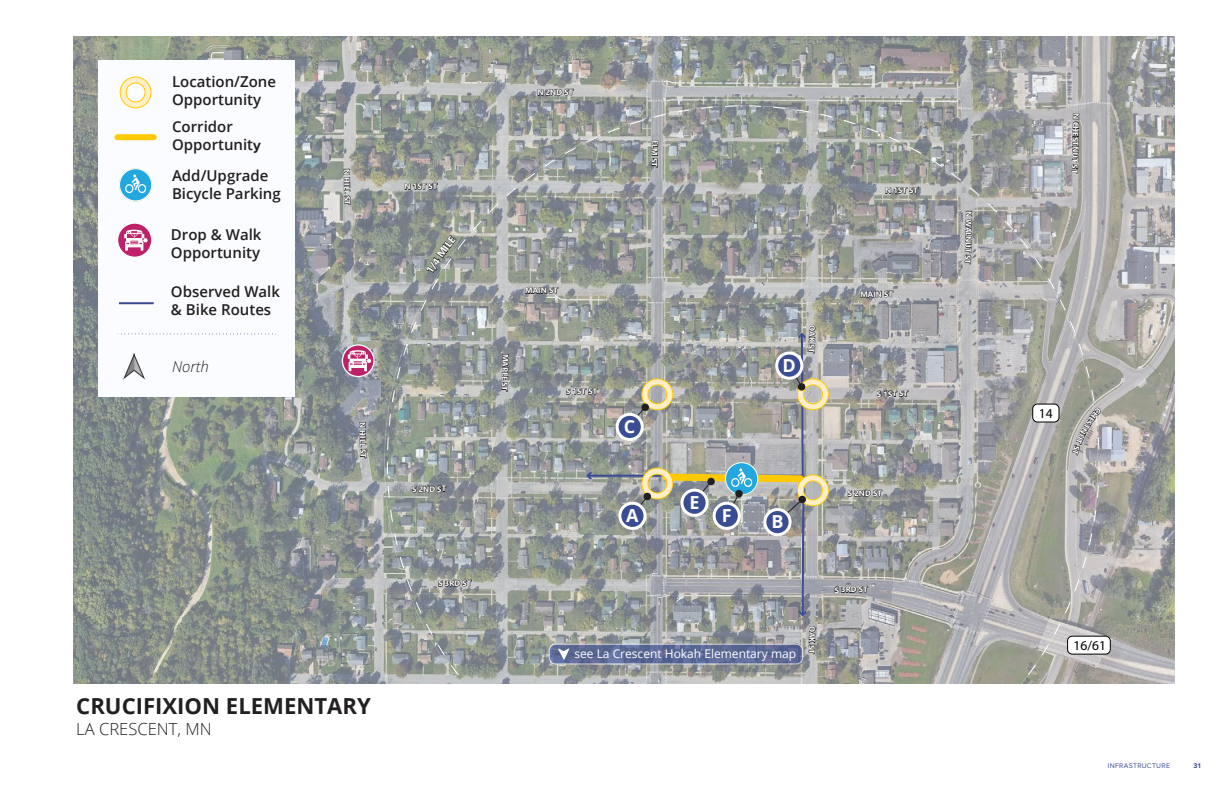
<style>
.page{position:relative;width:1224px;height:792px;background:#fff}
.page>*{position:absolute;margin:0;border:0;box-sizing:border-box;transform-origin:0 0}
.t1{font:700 22.1px "Open Sans";color:#221f1f}
.t2{font:700 18px "Open Sans";color:#fff}
.t3{font:300 16.6px "Open Sans";color:#221f1f}
.t4{font:600 15px/18px "Open Sans";color:#221f1f}
.t5{font:italic 300 15px "Open Sans";color:#221f1f}
.t6{font:13.5px "Myriad Pro";color:#000}
.t7{font:12px "Open Sans";color:#fff}
.t8{font:700 7.8px "Segoe UI";color:#fff}
.t9{font:7px "Proxima Nova";letter-spacing:.04em;color:#3b4d94}
.t10{font:700 7px "Proxima Nova";color:#3b4d94}
.s1{font-family:"Proxima Nova";font-weight:700}
</style>
<div class="page">
<img style="left:74px;top:36px;width:1100px;height:647px">
<svg style="left:387px;top:105px;width:713px;height:578px;background:#a5a6a3"></svg>
<svg style="left:860px;top:232px;width:34px;height:10px"></svg>
<svg style="left:885px;top:128px;width:34px;height:66px;background:#969a92"></svg>
<svg style="left:965px;top:211px;width:7px;height:31px"></svg>
<svg style="left:344px;top:242px;width:628px;height:442px;background:#9ea2a0"></svg>
<svg style="left:965px;top:248px;width:6px;height:16px"></svg>
<svg style="left:1072px;top:113px;width:8px;height:61px"></svg>
<svg style="left:651px;top:140px;width:7px;height:65px"></svg>
<svg style="left:502px;top:354px;width:7px;height:83px"></svg>
<svg style="left:359px;top:422px;width:7px;height:36px"></svg>
<svg style="left:343px;top:169px;width:8px;height:36px"></svg>
<div style="left:1033px;top:404px;width:26px;height:18px;background:#fff;border-radius:5px"></div>
<div style="left:1033px;top:404px;width:26px;height:18px;border:1px solid #000;border-radius:5px"></div>
<div style="left:1068px;top:636px;width:42px;height:18px;background:#fff;border-radius:5px"></div>
<div style="left:1067px;top:636px;width:43px;height:18px;border:1px solid #000;border-radius:5px"></div>
<svg style="left:549px;top:644px;width:254px;height:20px;background:#5b6995"></svg>
<div style="left:549px;top:644px;width:254px;height:20px;border:1px solid #fff;border-radius:6px"></div>
<svg style="left:558px;top:648px;width:11px;height:12px"></svg>
<div style="left:98px;top:60px;width:196px;height:337px;background:#fbfcff"></div>
<div style="left:120px;top:77px;width:32px;height:31px;border:7px solid #ffca05;border-radius:50%"></div>
<div style="left:121px;top:78px;width:30px;height:29px;border:5px solid #ffeec6;border-radius:50%"></div>
<div style="left:117px;top:134px;width:37px;height:6px;background:#ffca05"></div>
<svg style="left:123px;top:353px;width:22px;height:26px"></svg>
<svg style="left:121px;top:334px;width:155px;height:1px"></svg>
<svg style="left:120px;top:169px;width:32px;height:32px"></svg>
<div style="left:119px;top:168px;width:33px;height:33px;border:1px solid #fff;border-radius:50%"></div>
<svg style="left:125px;top:174px;width:21px;height:19px"></svg>
<div style="left:119px;top:224px;width:31px;height:32px;background:#bd2167;border-radius:50%"></div>
<div style="left:118px;top:224px;width:33px;height:33px;border:1px solid #bd2167;border-radius:50%"></div>
<svg style="left:124px;top:230px;width:24px;height:21px"></svg>
<svg style="left:342px;top:345px;width:32px;height:32px"></svg>
<div style="left:342px;top:344px;width:33px;height:33px;border:1px solid #fff;border-radius:50%"></div>
<svg style="left:348px;top:350px;width:23px;height:21px"></svg>
<hr style="left:119px;top:302px;width:35px;height:2px;background:#3a4d94">
<hr style="left:589px;top:475px;width:130px;height:2px;background:#3a4d94">
<svg style="left:586px;top:472px;width:6px;height:7px"></svg>
<div style="left:641px;top:468px;width:32px;height:31px;border:7px solid #ffca05;border-radius:50%"></div>
<div style="left:642px;top:469px;width:30px;height:29px;border:5px solid #ffeec6;border-radius:50%"></div>
<div style="left:797px;top:474px;width:32px;height:32px;border:7px solid #ffca05;border-radius:50%"></div>
<div style="left:798px;top:475px;width:30px;height:30px;border:5px solid #ffeec6;border-radius:50%"></div>
<div style="left:797px;top:378px;width:32px;height:32px;border:7px solid #ffca05;border-radius:50%"></div>
<div style="left:798px;top:379px;width:30px;height:30px;border:5px solid #ffeec6;border-radius:50%"></div>
<div style="left:641px;top:378px;width:32px;height:32px;border:7px solid #ffca05;border-radius:50%"></div>
<div style="left:642px;top:379px;width:30px;height:30px;border:5px solid #ffeec6;border-radius:50%"></div>
<svg style="left:631px;top:403px;width:18px;height:20px"></svg>
<svg style="left:659px;top:325px;width:157px;height:292px;background:#a2a4a1"></svg>
<div style="left:775px;top:352px;width:28px;height:28px;background:#3a4d93;border:3px solid #fff;border-radius:50%"></div>
<svg style="left:631px;top:492px;width:21px;height:25px"></svg>
<div style="left:616px;top:413px;width:28px;height:28px;background:#3a4d93;border:3px solid #fff;border-radius:50%"></div>
<div style="left:713px;top:502px;width:28px;height:28px;background:#3a4d93;border:3px solid #fff;border-radius:50%"></div>
<svg style="left:763px;top:508px;width:29px;height:28px"></svg>
<svg style="left:618px;top:502px;width:29px;height:28px"></svg>
<svg style="left:395px;top:36px;width:179px;height:258px;background:#9a9f9c"></svg>
<svg style="left:1072px;top:407px;width:29px;height:49px"></svg>
<h3 class="t4" style="left:172px;top:74px;width:105px">Location/Zone<br>Opportunity</h3>
<h3 class="t4" style="left:172px;top:119px;width:90px">Corridor<br>Opportunit<span class="s1">y</span></h3>
<h3 class="t4" style="left:172px;top:169px;width:110px">Add/Upgrade<br>Bicycle Parking</h3>
<h3 class="t4" style="left:171px;top:227px;width:92px">Drop &amp; Walk<br>Opportunity</h3>
<h3 class="t4" style="left:171px;top:284px;width:111px">Observed Walk &amp; Bike Routes</h3>
<h3 class="t5" style="left:172px;top:358px;width:38px">North</h3>
<p class="t8" style="left:350px;top:169px;width:38px;rotate:89deg">N HILL ST</p>
<p class="t8" style="left:365px;top:422px;width:38px;rotate:89deg">N HILL ST</p>
<h1 class="t1" style="left:76px;top:693px;width:296px">CRUCIFIXION ELEMENTARY</h1>
<h3 class="t3" style="left:76px;top:723px;width:137px">LA CRESCENT, MN</h3>
<p class="t8" style="left:404px;top:184px;width:35px;rotate:-1deg">N 1ST ST</p>
<p class="t8" style="left:537px;top:90px;width:38px;rotate:-1deg">N 2ND ST</p>
<p class="t8" style="left:658px;top:140px;width:28px;rotate:91deg">ELM ST</p>
<p class="t8" style="left:885px;top:188px;width:35px;rotate:-1deg">N 1ST ST</p>
<p class="t8" style="left:412px;top:486px;width:36px;rotate:-1deg">S 2ND ST</p>
<p class="t8" style="left:438px;top:581px;width:35px;rotate:-1deg">S 3RD ST</p>
<p class="t8" style="left:508px;top:354px;width:39px;rotate:91deg">MAPLE ST</p>
<p class="t8" style="left:525px;top:288px;width:34px;rotate:-1deg">MAIN ST</p>
<p class="t8" style="left:860px;top:292px;width:34px;rotate:-1deg">MAIN ST</p>
<h2 class="t2" style="left:783px;top:355px;width:15px">D</h2>
<p class="t8" style="left:815px;top:325px;width:29px;rotate:91deg">OAK ST</p>
<p class="t8" style="left:566px;top:389px;width:33px;rotate:-1deg">S 1ST ST</p>
<p class="t8" style="left:877px;top:391px;width:33px;rotate:-1deg">S 1ST ST</p>
<h2 class="t2" style="left:624px;top:416px;width:13px">C</h2>
<h2 class="t2" style="left:626px;top:505px;width:14px">A</h2>
<h2 class="t2" style="left:689px;top:492px;width:12px">E</h2>
<h2 class="t2" style="left:722px;top:505px;width:11px">F</h2>
<h2 class="t2" style="left:771px;top:512px;width:14px">B</h2>
<p class="t8" style="left:848px;top:491px;width:36px;rotate:-1deg">S 2ND ST</p>
<h3 class="t7" style="left:574px;top:649px;width:223px">see La Crescent Hokah Elementary map</h3>
<p class="t8" style="left:815px;top:626px;width:29px;rotate:91deg">OAK ST</p>
<p class="t8" style="left:835px;top:587px;width:35px;rotate:-1deg">S 3RD ST</p>
<p class="t8" style="left:972px;top:211px;width:55px;rotate:91deg">N WALNUT ST</p>
<p class="t8" style="left:1079px;top:113px;width:62px;rotate:91deg">N CHESTNUT ST</p>
<h3 class="t6" style="left:1039px;top:405px;width:15px">14</h3>
<h3 class="t6" style="left:1074px;top:637px;width:34px">16/61</h3>
<p class="t9" style="left:1108px;top:763px;width:64px">INFRASTRUCTURE</p>
<p class="t10" style="left:1193px;top:763px;width:9px">31</p>
</div>
